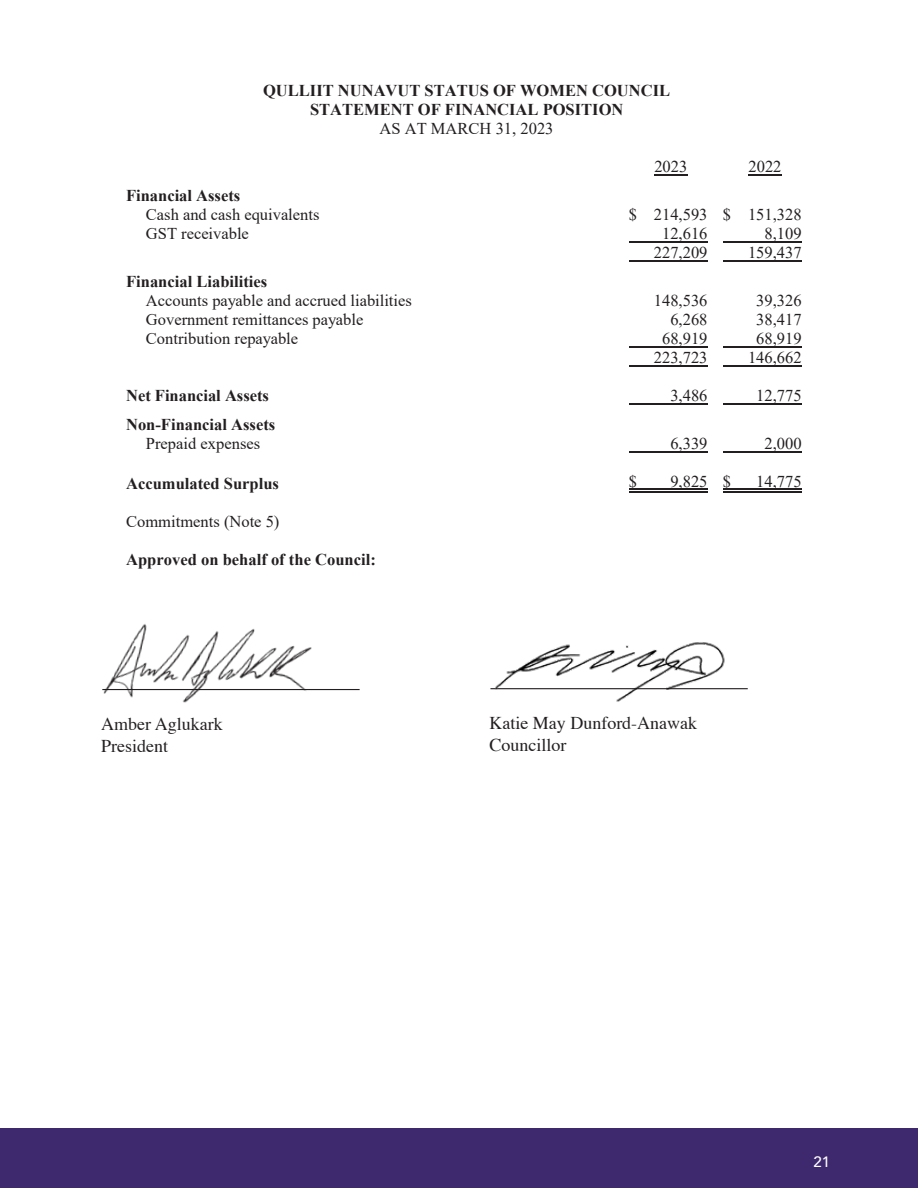
<style>
.page{position:relative;width:918px;height:1188px;background:#fff}
.page>*{position:absolute;margin:0;border:0;box-sizing:border-box;transform-origin:0 0}
.t1{font:18px/21.6px "Times";color:#231f20}
.t2{font:16.5px "Times New Roman";color:#231f20}
.t3{font:700 16.5px/19px "Times New Roman";color:#231f20;text-align:center}
.t4{font:500 15px "Avenir";color:#fff}
</style>
<div class="page">
<div style="left:0;top:1128px;width:918px;height:60px;background:#3f296e"></div>
<hr style="left:654px;top:174px;width:33px;height:2px;background:#231f20">
<hr style="left:749px;top:174px;width:33px;height:2px;background:#231f20">
<hr style="left:629px;top:241px;width:79px;height:1px;background:#231f20">
<hr style="left:723px;top:241px;width:79px;height:1px;background:#231f20">
<hr style="left:629px;top:260px;width:79px;height:1px;background:#231f20">
<hr style="left:723px;top:260px;width:79px;height:1px;background:#231f20">
<hr style="left:629px;top:346px;width:79px;height:1px;background:#231f20">
<hr style="left:723px;top:346px;width:79px;height:1px;background:#231f20">
<hr style="left:629px;top:365px;width:79px;height:1px;background:#231f20">
<hr style="left:723px;top:365px;width:79px;height:1px;background:#231f20">
<hr style="left:629px;top:403px;width:79px;height:1px;background:#231f20">
<hr style="left:723px;top:403px;width:79px;height:1px;background:#231f20">
<hr style="left:629px;top:451px;width:79px;height:1px;background:#231f20">
<hr style="left:723px;top:451px;width:79px;height:1px;background:#231f20">
<hr style="left:629px;top:489px;width:79px;height:1px;background:#231f20">
<hr style="left:629px;top:492px;width:79px;height:1px;background:#231f20">
<hr style="left:723px;top:489px;width:79px;height:1px;background:#231f20">
<hr style="left:723px;top:492px;width:79px;height:1px;background:#231f20">
<hr style="left:102px;top:689px;width:258px;height:1px;background:#231f20">
<hr style="left:490px;top:688px;width:258px;height:1px;background:#231f20">
<img style="left:490px;top:642px;width:254px;height:60px">
<img style="left:102px;top:624px;width:242px;height:79px">
<p class="t3" style="left:263px;top:81px;width:409px">QULLIIT NUNAVUT STATUS OF WOMEN COUNCIL<br>STATEMENT OF FINANCIAL POSITION</p>
<p class="t2" style="left:380px;top:117px;width:175px">AS AT MARCH 31, 2023</p>
<p class="t2" style="left:654px;top:155px;width:35px">2023</p>
<p class="t2" style="left:749px;top:155px;width:35px">2022</p>
<p class="t3" style="left:126px;top:186px;width:116px">Financial Assets</p>
<p class="t2" style="left:146px;top:203px;width:175px">Cash and cash equivalents</p>
<p class="t2" style="left:629px;top:203px;width:174px">$ 214,593 $ 151,328</p>
<p class="t2" style="left:146px;top:222px;width:105px">GST receivable</p>
<p class="t2" style="left:662px;top:222px;width:47px">12,616</p>
<p class="t2" style="left:765px;top:222px;width:39px">8,109</p>
<p class="t2" style="left:654px;top:241px;width:55px">227,209</p>
<p class="t2" style="left:748px;top:241px;width:55px">159,437</p>
<p class="t3" style="left:126px;top:272px;width:143px">Financial Liabilities</p>
<p class="t2" style="left:146px;top:289px;width:267px">Accounts payable and accrued liabilities</p>
<p class="t2" style="left:654px;top:289px;width:55px">148,536</p>
<p class="t2" style="left:756px;top:289px;width:47px">39,326</p>
<p class="t2" style="left:146px;top:308px;width:219px">Government remittances payable</p>
<p class="t2" style="left:670px;top:308px;width:39px">6,268</p>
<p class="t2" style="left:756px;top:308px;width:47px">38,417</p>
<p class="t2" style="left:146px;top:327px;width:154px">Contribution repayable</p>
<p class="t2" style="left:662px;top:327px;width:47px">68,919</p>
<p class="t2" style="left:756px;top:327px;width:47px">68,919</p>
<p class="t2" style="left:654px;top:346px;width:55px">223,723</p>
<p class="t2" style="left:748px;top:346px;width:55px">146,662</p>
<p class="t3" style="left:126px;top:386px;width:144px">Net Financial Assets</p>
<p class="t2" style="left:670px;top:384px;width:39px">3,486</p>
<p class="t2" style="left:756px;top:384px;width:47px">12,775</p>
<p class="t3" style="left:126px;top:414px;width:151px">Non-Financial Assets</p>
<p class="t2" style="left:146px;top:432px;width:116px">Prepaid expenses</p>
<p class="t2" style="left:670px;top:432px;width:39px">6,339</p>
<p class="t2" style="left:765px;top:432px;width:39px">2,000</p>
<p class="t3" style="left:126px;top:474px;width:154px">Accumulated Surplus</p>
<p class="t2" style="left:629px;top:470px;width:10px">$</p>
<p class="t2" style="left:670px;top:470px;width:62px">9,825 $</p>
<p class="t2" style="left:756px;top:470px;width:47px">14,775</p>
<p class="t2" style="left:126px;top:510px;width:155px">Commitments (Note 5)</p>
<p class="t3" style="left:126px;top:550px;width:251px">Approved on behalf of the Council:</p>
<p class="t1" style="left:101px;top:712px;width:123px">Amber Aglukark<br>President</p>
<p class="t1" style="left:489px;top:711px;width:209px">Katie May Dunford-Anawak<br>Councillor</p>
<p class="t4" style="left:814px;top:1149px;width:18px">21</p>
</div>
